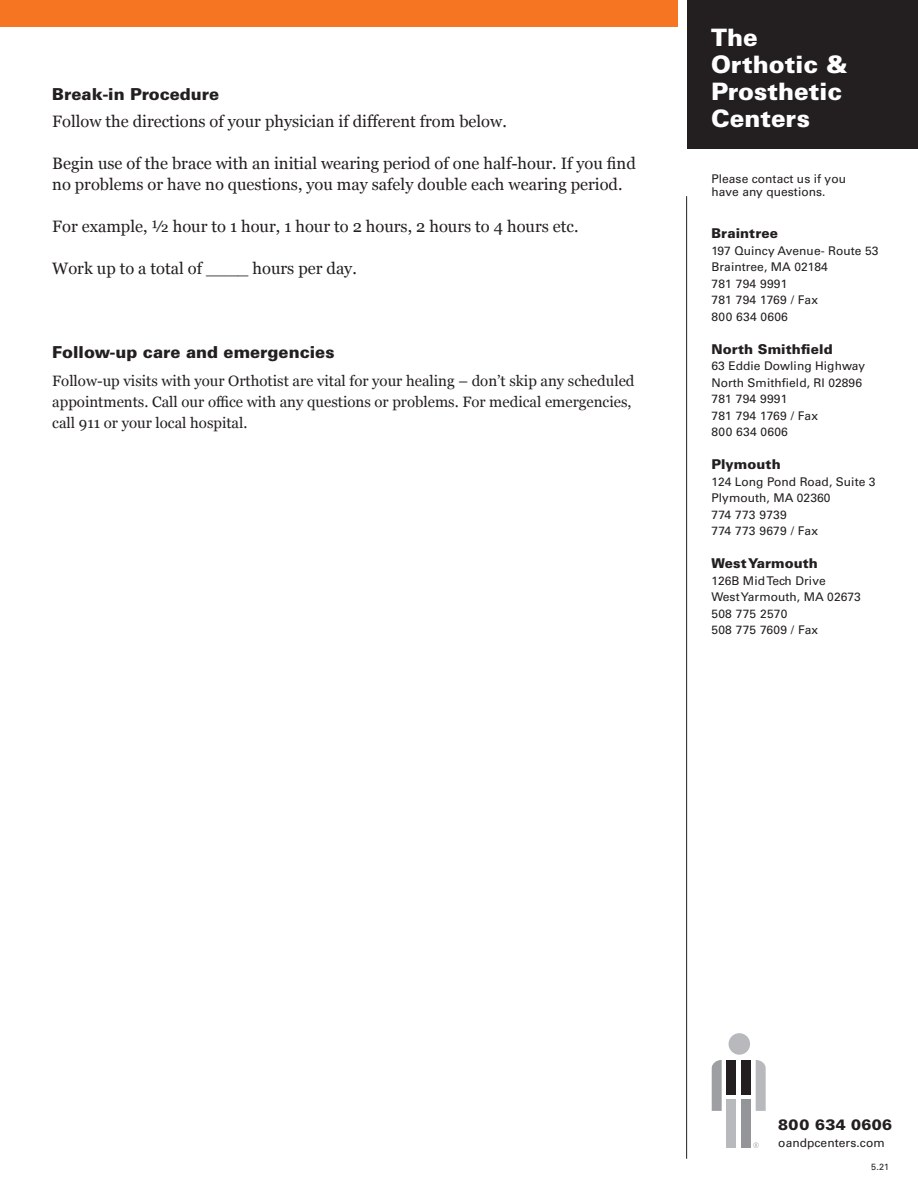
<style>
.page{position:relative;width:918px;height:1188px;background:#fff}
.page>*{position:absolute;margin:0;border:0;box-sizing:border-box;transform-origin:0 0}
.t1{font:900 24px/27px "Univers";color:#fff}
.Georgia_Text{font:16.5px/21px "Georgia";color:#231f20}
.Plain_Text{font:900 16.5px "Univers";color:#231f20}
.Paragraph_Head{font:900 16.5px "Univers";color:#231f20}
.Georgia_Text-2{font:15px/21px "Georgia";color:#231f20}
.t2{font:900 15px "Univers";letter-spacing:.02em;color:#231f20}
.t3{font:900 13.5px "Univers";letter-spacing:.005em;color:#231f20}
.t4{font:12px/16.5px "Univers";letter-spacing:.005em;color:#231f20}
.t5{font:9px "Univers";color:#231f20}
</style>
<div class="page">
<div style="left:0;top:0;width:678px;height:149px;background:#f57523"></div>
<div style="left:686px;top:0;width:232px;height:149px;background:#231f20"></div>
<div style="left:679px;top:1px;width:8px;height:178px;background:#fff"></div>
<div style="left:0;top:27px;width:681px;height:211px;background:#fff"></div>
<hr style="left:686px;top:196px;width:1px;height:963px;background:#231f20">
<div style="left:726px;top:1060px;width:10px;height:34px;background:#231f20"></div>
<div style="left:741px;top:1060px;width:10px;height:34px;background:#231f20"></div>
<div style="left:726px;top:1099px;width:10px;height:49px;background:#b8b9bc"></div>
<div style="left:741px;top:1099px;width:10px;height:49px;background:#939598"></div>
<svg style="left:756px;top:1060px;width:10px;height:51px"></svg>
<svg style="left:712px;top:1060px;width:10px;height:51px"></svg>
<div style="left:729px;top:1033px;width:21px;height:22px;background:#b8b9bc;border-radius:50%"></div>
<svg style="left:753px;top:1142px;width:6px;height:6px"></svg>
<p class="Paragraph_Head" style="left:52px;top:83px;width:169px">Break-in Procedure</p>
<p class="Georgia_Text" style="left:52px;top:110px;width:456px">Follow the directions of your physician if different from below.</p>
<p class="Georgia_Text" style="left:52px;top:152px;width:585px">Begin use of the brace with an initial wearing period of one half-hour. If you find no problems or have no questions, you may safely double each wearing period.</p>
<p class="Georgia_Text" style="left:52px;top:215px;width:528px">For example, ½ hour to 1 hour, 1 hour to 2 hours, 2 hours to 4 hours etc.</p>
<p class="Georgia_Text" style="left:52px;top:257px;width:306px">Work up to a total of ____ hours per day.</p>
<p class="Plain_Text" style="left:52px;top:341px;width:284px">Follow-up care and emergencies</p>
<p class="Georgia_Text-2" style="left:52px;top:370px;width:584px">Follow-up visits with your Orthotist are vital for your healing – don’t skip any scheduled appointments. Call our office with any questions or problems. For medical emergencies, call 911 or your local hospital.</p>
<h1 class="t1" style="left:711px;top:24px;width:138px">The<br>Orthotic &amp;<br>Prosthetic<br>Centers</h1>
<p class="t4" style="left:711px;top:172px;width:136px;line-height:13.5px">Please contact us if you have any questions.</p>
<p class="t3" style="left:711px;top:225px;width:68px">Braintree</p>
<p class="t4" style="left:711px;top:242px;width:168px">197 Quincy Avenue- Route 53<br>Braintree, MA 02184<br>781 794 9991<br>781 794 1769 / Fax<br>800 634 0606</p>
<p class="t3" style="left:711px;top:340px;width:123px">North Smithfield</p>
<p class="t4" style="left:711px;top:358px;width:155px">63 Eddie Dowling Highway<br>North Smithfield, RI 02896<br>781 794 9991<br>781 794 1769 / Fax<br>800 634 0606</p>
<p class="t3" style="left:711px;top:456px;width:71px">Plymouth</p>
<p class="t4" style="left:711px;top:473px;width:166px">124 Long Pond Road, Suite 3<br>Plymouth, MA 02360<br>774 773 9739<br>774 773 9679 / Fax</p>
<p class="t3" style="left:711px;top:555px;width:108px">West Yarmouth</p>
<p class="t4" style="left:711px;top:572px;width:151px">126B Mid Tech Drive<br>West Yarmouth, MA 02673<br>508 775 2570<br>508 775 7609 / Fax</p>
<p class="t2" style="left:778px;top:1115px;width:115px">800 634 0606</p>
<p class="t4" style="left:778px;top:1135px;width:108px">oandpcenters.com</p>
<p class="t5" style="left:871px;top:1162px;width:20px">5.21</p>
</div>
